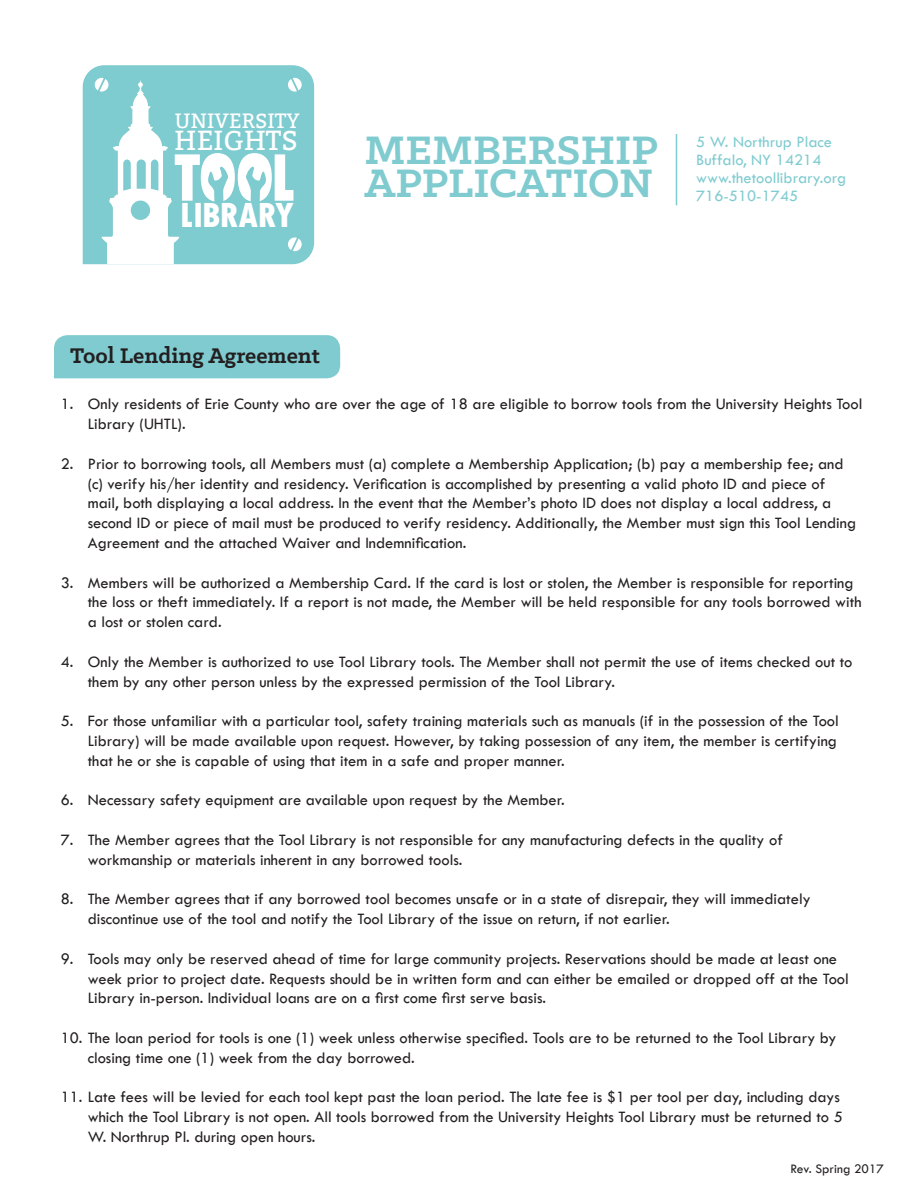
<style>
.page{position:relative;width:918px;height:1188px;background:#fff}
.page>*{position:absolute;margin:0;border:0;box-sizing:border-box;transform-origin:0 0}
.t1{font:800 condensed 71.1px "Tw Cen";color:#fff}
.t2{font:700 45px/33px "Klinic Slab";color:#7fcbd0}
.t3{font:800 condensed 36.6px "Tw Cen";letter-spacing:-.02em;color:#fff}
.t4{font:27.45px "Bitter";color:#fff}
.t5{font:700 24px "Klinic Slab";color:#231f20}
.t6{font:20.7px "Bitter";color:#fff}
.t7{font:16.5px/19.8px "Tw Cen";color:#231f20}
.t8{font:16.5px/18px "Tw Cen";color:#7fcbd0}
.t9{font:13.5px "Tw Cen";color:#231f20}
</style>
<div class="page">
<div style="left:83px;top:65px;width:231px;height:199px;background:#7ecbd0"></div>
<svg style="left:209px;top:159px;width:17px;height:35px"></svg>
<svg style="left:208px;top:163px;width:20px;height:39px"></svg>
<svg style="left:248px;top:159px;width:17px;height:35px"></svg>
<svg style="left:246px;top:163px;width:20px;height:39px"></svg>
<svg style="left:95px;top:73px;width:84px;height:191px"></svg>
<svg style="left:288px;top:73px;width:14px;height:24px"></svg>
<svg style="left:288px;top:232px;width:14px;height:24px"></svg>
<hr style="left:676px;top:134px;width:1px;height:71px;background:#7fcbd0">
<div style="left:54px;top:335px;width:286px;height:43px;background:#7fcbd0"></div>
<p class="t6" style="left:174px;top:109px;width:127px">UNIVERSITY</p>
<h3 class="t4" style="left:175px;top:125px;width:125px">HEIGHTS</h3>
<h2 class="t2" style="left:365px;top:132px;width:295px">MEMBERSHIP<br>APPLICATION</h2>
<p class="t8" style="left:696px;top:133px;width:152px">5 W. Northrup Place<br>Buffalo, NY 14214 www.thetoollibrary.org<br>716-510-1745</p>
<h1 class="t1" style="left:173px;top:136px;width:124px">TOOL</h1>
<h3 class="t3" style="left:180px;top:194px;width:116px">LIBRARY</h3>
<p class="t5" style="left:70px;top:340px;width:251px">Tool Lending Agreement</p>
<p class="t7" style="left:88px;top:394px;width:776px;text-indent:-27px">1. Only residents of Erie County who are over the age of 18 are eligible to borrow tools from the University Heights Tool<br>Library (UHTL).</p>
<p class="t7" style="left:88px;top:454px;width:770px;text-indent:-27px">2. Prior to borrowing tools, all Members must (a) complete a Membership Application; (b) pay a membership fee; and (c) verify his/her identity and residency. Verification is accomplished by presenting a valid photo ID and piece of mail, both displaying a local address. In the event that the Member’s photo ID does not display a local address, a second ID or piece of mail must be produced to verify residency. Additionally, the Member must sign this Tool Lending Agreement and the attached Waiver and Indemnification.</p>
<p class="t7" style="left:88px;top:572px;width:775px;text-indent:-27px">3. Members will be authorized a Membership Card. If the card is lost or stolen, the Member is responsible for reporting the loss or theft immediately. If a report is not made, the Member will be held responsible for any tools borrowed with a lost or stolen card.</p>
<p class="t7" style="left:88px;top:652px;width:766px;text-indent:-27px">4. Only the Member is authorized to use Tool Library tools. The Member shall not permit the use of items checked out to them by any other person unless by the expressed permission of the Tool Library.</p>
<p class="t7" style="left:88px;top:711px;width:753px;text-align:justify;text-indent:-27px">5. For those unfamiliar with a particular tool, safety training materials such as manuals (if in the possession of the Tool Library) will be made available upon request. However, by taking possession of any item, the member is certifying that he or she is capable of using that item in a safe and proper manner.</p>
<p class="t7" style="left:61px;top:790px;width:506px">6. Necessary safety equipment are available upon request by the Member.</p>
<p class="t7" style="left:88px;top:830px;width:697px;text-indent:-27px">7. The Member agrees that the Tool Library is not responsible for any manufacturing defects in the quality of workmanship or materials inherent in any borrowed tools.</p>
<p class="t7" style="left:88px;top:889px;width:725px;text-indent:-27px">8. The Member agrees that if any borrowed tool becomes unsafe or in a state of disrepair, they will immediately discontinue use of the tool and notify the Tool Library of the issue on return, if not earlier.</p>
<p class="t7" style="left:88px;top:949px;width:763px;text-indent:-27px">9. Tools may only be reserved ahead of time for large community projects. Reservations should be made at least one week prior to project date. Requests should be in written form and can either be emailed or dropped off at the Tool<br>Library in-person. Individual loans are on a first come first serve basis.</p>
<p class="t7" style="left:88px;top:1028px;width:750px;text-indent:-27px">10. The loan period for tools is one (1) week unless otherwise specified. Tools are to be returned to the Tool Library by closing time one (1) week from the day borrowed.</p>
<p class="t7" style="left:88px;top:1087px;width:757px;text-indent:-27px">11. Late fees will be levied for each tool kept past the loan period. The late fee is $1 per tool per day, including days which the Tool Library is not open. All tools borrowed from the University Heights Tool Library must be returned to 5<br>W. Northrup Pl. during open hours.</p>
<p class="t9" style="left:791px;top:1161px;width:95px">Rev. Spring 2017</p>
</div>
